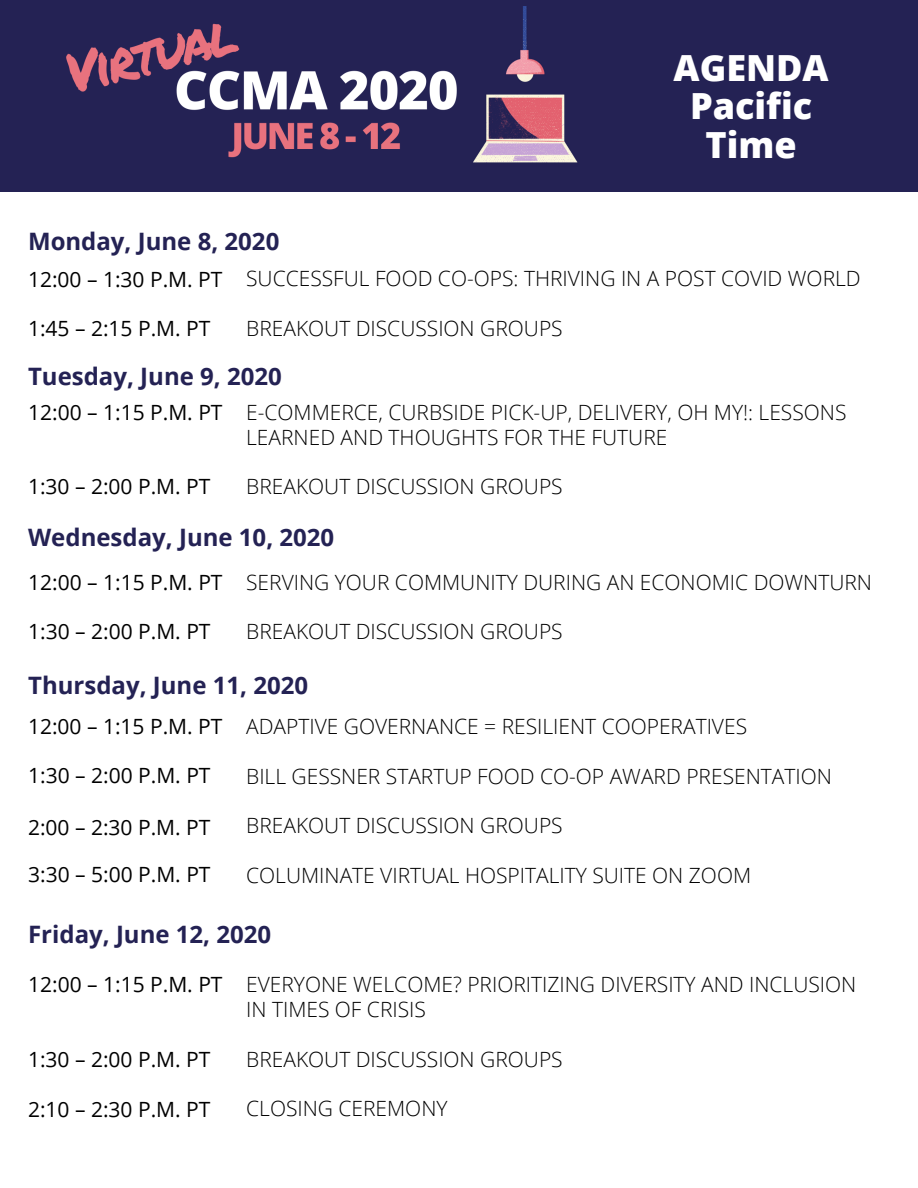
<style>
.page{position:relative;width:918px;height:1188px;background:#fff}
.page>*{position:absolute;margin:0;border:0;box-sizing:border-box;transform-origin:0 0}
.t1{font:800 36px/38.2px "Open Sans";color:#fff;text-align:center}
.t2{font:700 24px "Open Sans";color:#242254}
.t3{font:300 21px/24.8px "Open Sans";color:#000}
.t4{font:21px "Open Sans";color:#000}
.s1{font-weight:400}
</style>
<div class="page">
<div style="left:0;top:0;width:918px;height:192px;background:#242254"></div>
<img style="left:66px;top:7px;width:512px;height:156px">
<p class="t2" style="left:28px;top:224px;width:253px">Monday, June 8, 2020</p>
<h1 class="t1" style="left:674px;top:48px;width:157px">AGENDA<br>Pacific<br>Time</h1>
<p class="t4" style="left:28px;top:264px;width:196px">12:00 – 1:30 P.M. PT</p>
<p class="t4" style="left:28px;top:313px;width:184px">1:45 – 2:15 P.M. PT</p>
<p class="t3" style="left:246px;top:266px;width:616px">SUCCESSFUL FOOD CO-OPS: THRIVING IN A POST COVID WORLD</p>
<p class="t3" style="left:246px;top:315px;width:318px">BREAKOUT DISCUSSION GROUPS</p>
<p class="t2" style="left:28px;top:359px;width:255px">Tuesday, June 9, 2020</p>
<p class="t4" style="left:28px;top:398px;width:196px">12:00 – 1:15 P.M. PT</p>
<p class="t4" style="left:28px;top:472px;width:184px">1:30 – 2:00 P.M. PT</p>
<p class="t3" style="left:246px;top:400px;width:602px">E-COMMERCE, CURBSIDE PICK-UP, DELIVERY, OH MY!: LESSONS<br>LEARNED AND THOUGHTS FOR THE FUTURE</p>
<p class="t3" style="left:246px;top:474px;width:318px">BREAKOUT DISCUSSION GROUPS</p>
<p class="t2" style="left:28px;top:520px;width:308px">Wednesday, June 10, 2020</p>
<p class="t4" style="left:28px;top:567px;width:196px">12:00 – 1:15 P.M. PT</p>
<p class="t4" style="left:28px;top:617px;width:184px">1:30 – 2:00 P.M. PT</p>
<p class="t3" style="left:246px;top:569px;width:627px">SERVING YOUR COMMUNITY DURING AN ECONOMIC DOWNTURN</p>
<p class="t3" style="left:246px;top:619px;width:318px">BREAKOUT DISCUSSION GROUPS</p>
<p class="t2" style="left:28px;top:669px;width:282px">Thursday, June 11, 2020</p>
<p class="t4" style="left:28px;top:712px;width:196px">12:00 – 1:15 P.M. PT</p>
<p class="t4" style="left:28px;top:761px;width:184px">1:30 – 2:00 P.M. PT</p>
<p class="t4" style="left:28px;top:812px;width:184px">2:00 – 2:30 P.M. PT</p>
<p class="t4" style="left:28px;top:860px;width:184px">3:30 – 5:00 P.M. PT</p>
<p class="t3" style="left:246px;top:714px;width:502px">ADAPTIVE GOVERNANCE = RESILIENT COOPERATIVES</p>
<p class="t3" style="left:246px;top:763px;width:587px">BILL GESSNER STARTUP FOOD CO-OP AWARD PRESENTATION</p>
<p class="t3" style="left:246px;top:813px;width:318px">BREAKOUT DISCUSSION GROUPS</p>
<p class="t3" style="left:246px;top:862px;width:506px">COLUMINATE VIRTUAL HOSPITALITY SUITE ON ZOOM</p>
<p class="t2" style="left:28px;top:917px;width:245px">Friday, June 12, 2020</p>
<p class="t3" style="left:246px;top:972px;width:612px;text-indent:-218px"><span class="s1">12:00 – 1:15 P.M. PT</span> EVERYONE WELCOME? PRIORITIZING DIVERSITY AND INCLUSION<br>IN TIMES OF CRISIS</p>
<p class="t3" style="left:246px;top:1046px;width:318px">BREAKOUT DISCUSSION GROUPS</p>
<p class="t3" style="left:246px;top:1095px;width:203px">CLOSING CEREMONY</p>
<p class="t4" style="left:28px;top:1044px;width:184px">1:30 – 2:00 P.M. PT</p>
<p class="t4" style="left:28px;top:1094px;width:184px">2:10 – 2:30 P.M. PT</p>
</div>
